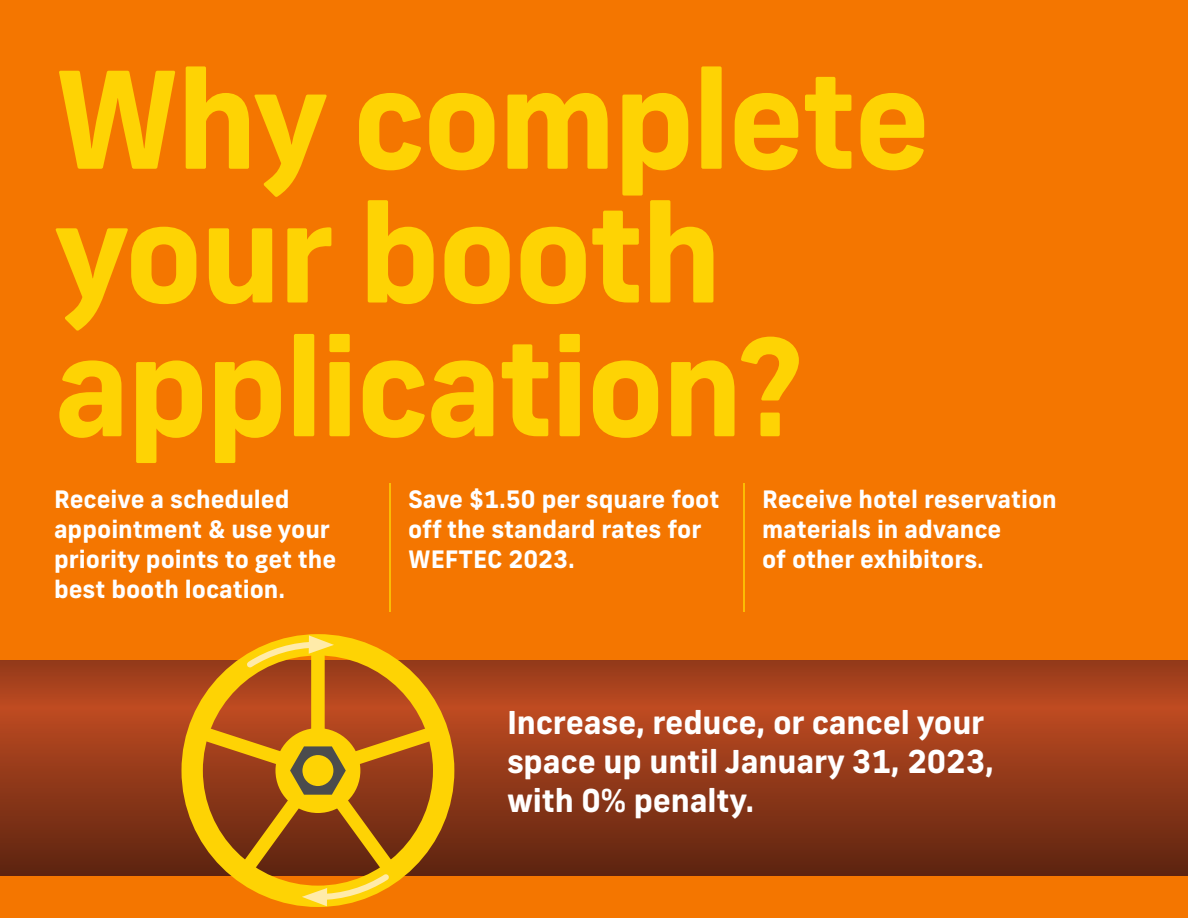
<style>
.page{position:relative;width:1188px;height:918px;background:#f47600}
.page>*{position:absolute;margin:0;border:0;box-sizing:border-box;transform-origin:0 0}
.Page_heads{font:700 133.95px/133.8px "New Frank";letter-spacing:-.025em;color:#fed304}
.Body_small{font:700 31.5px/39px "New Frank";letter-spacing:-.005em;color:#fff}
.Body_Heads{font:700 24px/30px "New Frank";color:#fff}
</style>
<div class="page">
<svg style="left:0;top:660px;width:1188px;height:216px;background:#923919"></svg>
<hr style="left:389px;top:483px;width:2px;height:129px;background:#fed304">
<hr style="left:743px;top:483px;width:2px;height:129px;background:#fed304">
<svg style="left:181px;top:634px;width:273px;height:273px;background:#bf7310"></svg>
<svg style="left:242px;top:635px;width:92px;height:38px"></svg>
<svg style="left:302px;top:869px;width:92px;height:37px"></svg>
<p class="Page_heads" style="left:54px;top:52px;width:878px">Why complete your booth application?</p>
<p class="Body_Heads" style="left:54px;top:484px;width:284px">Receive a scheduled appointment &amp; use your priority points to get the best booth location.</p>
<p class="Body_Heads" style="left:408px;top:484px;width:313px">Save $1.50 per square foot off the standard rates for<br>WEFTEC 2023.</p>
<p class="Body_Heads" style="left:762px;top:484px;width:296px">Receive hotel reservation materials in advance<br>of other exhibitors.</p>
<p class="Body_small" style="left:507px;top:703px;width:489px">Increase, reduce, or cancel your space up until January 31, 2023, with 0% penalty.</p>
</div>
